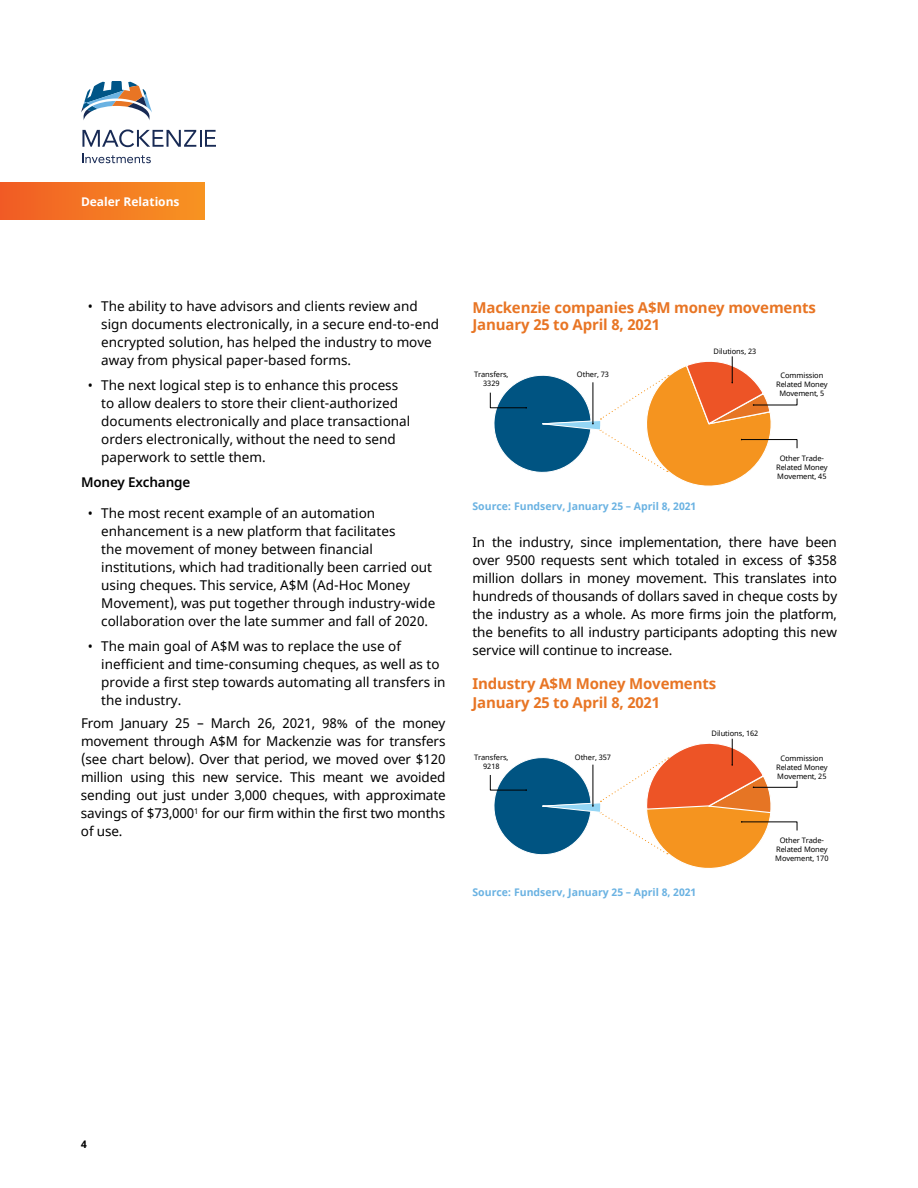
<style>
.page{position:relative;width:918px;height:1188px;background:#fff}
.page>*{position:absolute;margin:0;border:0;box-sizing:border-box;transform-origin:0 0}
.t1{font:700 15px/17.2px "Noto Sans";letter-spacing:-.01em;color:#e87524}
.t2{font:13.5px/18px "Noto Sans";color:#000}
.t3{font:600 13.5px "Noto Sans";letter-spacing:-.01em;color:#000}
.t4{font:700 12px "Noto Sans";color:#fff}
.t5{font:700 10.5px "Noto Sans";color:#6ab2e2}
.t6{font:700 10.5px "Noto Sans";color:#000}
.t7{font:7.5px/9px "Noto Sans";letter-spacing:-.01em;color:#000;text-align:center}
</style>
<div class="page">
<svg style="left:81px;top:81px;width:71px;height:39px"></svg>
<svg style="left:82px;top:129px;width:134px;height:18px"></svg>
<svg style="left:83px;top:154px;width:68px;height:9px"></svg>
<div style="left:0;top:183px;width:204px;height:37px;background:linear-gradient(to right,#f15c25,#f79422)"></div>
<svg style="left:490px;top:356px;width:307px;height:130px"></svg>
<svg style="left:490px;top:738px;width:307px;height:131px"></svg>
<p class="t4" style="left:81px;top:193px;width:100px">Dealer Relations</p>
<p class="t2" style="left:101px;top:298px;width:339px;text-indent:-14px">• The ability to have advisors and clients review and sign documents electronically, in a secure end-to-end encrypted solution, has helped the industry to move away from physical paper-based forms.</p>
<p class="t2" style="left:101px;top:377px;width:310px;text-indent:-14px">• The next logical step is to enhance this process to allow dealers to store their client-authorized documents electronically and place transactional orders electronically, without the need to send paperwork to settle them.</p>
<p class="t3" style="left:81px;top:472px;width:111px">Money Exchange</p>
<p class="t2" style="left:101px;top:505px;width:296px;text-indent:-14px">• The most recent example of an automation enhancement is a new platform that facilitates</p>
<p class="t2" style="left:101px;top:541px;width:273px">the movement of money between financial</p>
<p class="t2" style="left:101px;top:559px;width:336px">institutions, which had traditionally been carried out using cheques. This service, A$M (Ad-Hoc Money Movement), was put together through industry-wide collaboration over the late summer and fall of 2020.</p>
<p class="t2" style="left:88px;top:638px;width:315px">• The main goal of A$M was to replace the use of</p>
<p class="t2" style="left:101px;top:656px;width:346px">inefficient and time-consuming cheques, as well as to provide a first step towards automating all transfers in</p>
<p class="t2" style="left:101px;top:692px;width:82px">the industry.</p>
<p class="t2" style="left:81px;top:715px;width:366px;text-align:justify">From January 25 – March 26, 2021, 98% of the money movement through A$M for Mackenzie was for transfers (see chart below). Over that period, we moved over $120 million using this new service. This meant we avoided sending out just under 3,000 cheques, with approximate savings of $73,000<sup>1</sup> for our firm within the first two months of use.</p>
<h1 class="t1" style="left:472px;top:299px;width:345px">Mackenzie companies A$M money movements<br>January 25 to April 8, 2021</h1>
<p class="t7" style="left:714px;top:347px;width:44px">Dilutions, 23</p>
<p class="t7" style="left:474px;top:370px;width:36px">Transfers,</p>
<p class="t7" style="left:577px;top:370px;width:34px">Other, 73</p>
<p class="t7" style="left:780px;top:372px;width:44px">Commission</p>
<p class="t7" style="left:483px;top:379px;width:18px">3329</p>
<p class="t7" style="left:776px;top:381px;width:53px">Related Money<br>Movement, 5</p>
<p class="t7" style="left:776px;top:454px;width:53px">Other Trade-<br>Related Money<br>Movement, 45</p>
<h2 class="t5" style="left:472px;top:499px;width:225px">Source: Fundserv, January 25 – April 8, 2021</h2>
<h2 class="t2" style="left:472px;top:534px;width:366px;text-align:justify">In the industry, since implementation, there have been over 9500 requests sent which totaled in excess of $358 million dollars in money movement. This translates into hundreds of thousands of dollars saved in cheque costs by the industry as a whole. As more firms join the platform, the benefits to all industry participants adopting this new service will continue to increase.</h2>
<h2 class="t1" style="left:472px;top:674px;width:245px;line-height:19.5px">Industry A$M Money Movements<br>January 25 to April 8, 2021</h2>
<p class="t7" style="left:712px;top:729px;width:48px">Dilutions, 162</p>
<p class="t7" style="left:474px;top:753px;width:36px">Transfers,</p>
<p class="t7" style="left:575px;top:753px;width:38px">Other, 357</p>
<p class="t7" style="left:780px;top:754px;width:44px">Commission</p>
<p class="t7" style="left:483px;top:762px;width:18px">9218</p>
<p class="t7" style="left:776px;top:763px;width:53px;text-align:left">Related Money<br>Movement, 25</p>
<p class="t5" style="left:472px;top:885px;width:225px">Source: Fundserv, January 25 – April 8, 2021</p>
<p class="t7" style="left:775px;top:836px;width:55px">Other Trade-<br>Related Money<br>Movement, 170</p>
<p class="t6" style="left:81px;top:1136px;width:7px">4</p>
</div>
